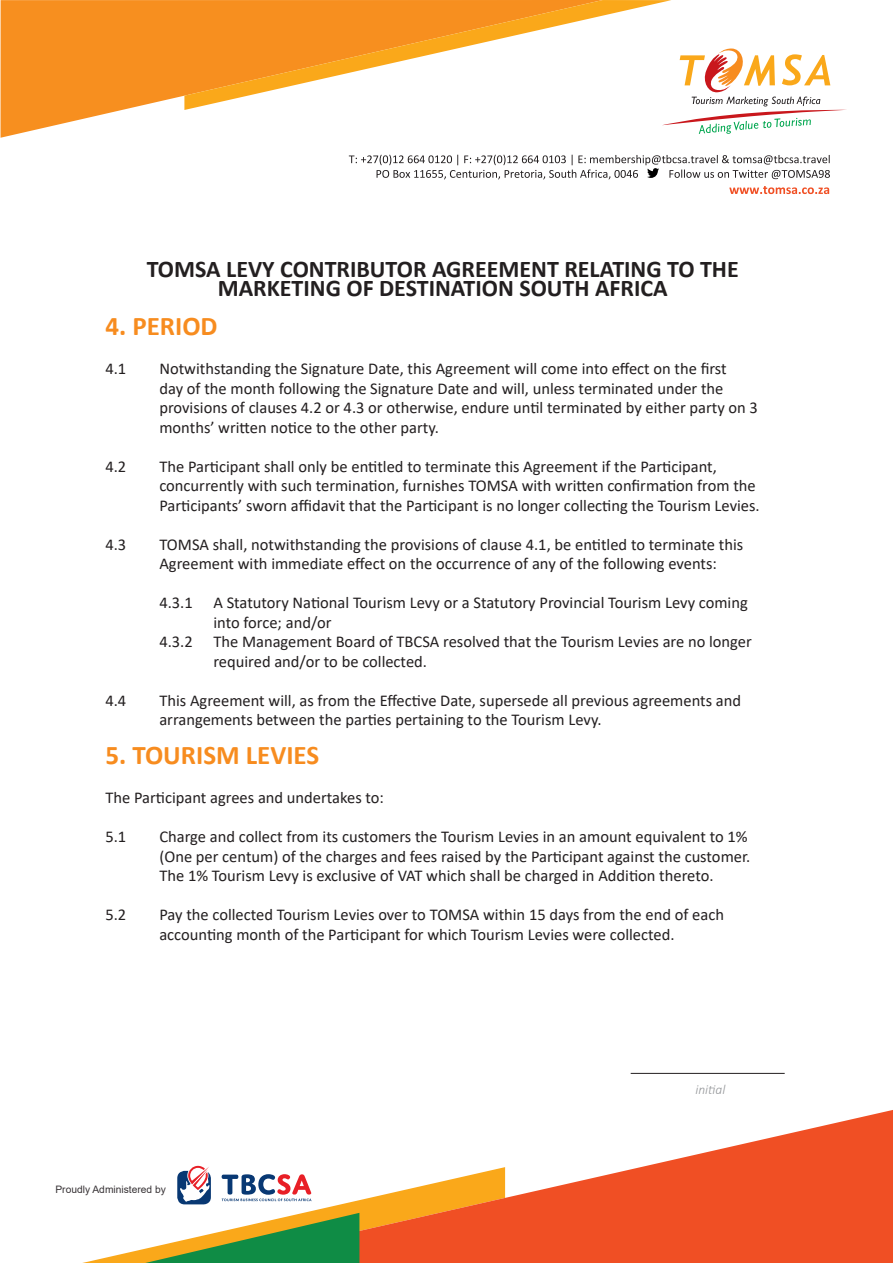
<style>
.page{position:relative;width:893px;height:1263px;background:#fff}
.page>*{position:absolute;margin:0;border:0;box-sizing:border-box;transform-origin:0 0}
.t1{font:700 27px "Calibri";color:#f78c1f}
.t2{font:700 24px/19.5px "Calibri";color:#231f20;text-align:center}
.t3{font:16.5px/19.5px "Calibri";color:#231f20}
.t4{font:italic 300 13.5px "Calibri";color:#939598}
.t5{font:10.2px "Arial";color:#383336}
</style>
<div class="page">
<svg style="left:729px;top:186px;width:100px;height:8px"></svg>
<svg style="left:662px;top:48px;width:185px;height:86px"></svg>
<svg style="left:505px;top:1110px;width:388px;height:153px;fill:#f04f24"></svg>
<svg style="left:1px;top:0;width:183px;height:138px;background:#f8a041"></svg>
<svg style="left:184px;top:0;width:487px;height:110px"></svg>
<svg style="left:82px;top:1166px;width:423px;height:97px"></svg>
<svg style="left:349px;top:155px;width:481px;height:24px"></svg>
<hr style="left:631px;top:1073px;width:154px;height:1px;background:#231f20">
<p class="t2" style="left:147px;top:259px;width:594px">TOMSA LEVY CONTRIBUTOR AGREEMENT RELATING TO THE<br>MARKETING OF DESTINATION SOUTH AFRICA</p>
<p class="t1" style="left:105px;top:307px;width:114px">4. PERIOD</p>
<p class="t3" style="left:105px;top:359px;width:22px">4.1</p>
<p class="t3" style="left:159px;top:359px;width:600px">Notwithstanding the Signature Date, this Agreement will come into effect on the first<br>day of the month following the Signature Date and will, unless terminated under the provisions of clauses 4.2 or 4.3 or otherwise, endure until terminated by either party on 3 months’ written notice to the other party.</p>
<p class="t3" style="left:105px;top:456px;width:22px">4.2</p>
<p class="t3" style="left:159px;top:456px;width:602px">The Participant shall only be entitled to terminate this Agreement if the Participant, concurrently with such termination, furnishes TOMSA with written confirmation from the<br>Participants’ sworn affidavit that the Participant is no longer collecting the Tourism Levies.</p>
<p class="t3" style="left:105px;top:534px;width:22px">4.3</p>
<p class="t3" style="left:159px;top:534px;width:585px">TOMSA shall, notwithstanding the provisions of clause 4.1, be entitled to terminate this<br>Agreement with immediate effect on the occurrence of any of the following events:</p>
<p class="t3" style="left:213px;top:593px;width:536px;text-indent:-54px">4.3.1 A Statutory National Tourism Levy or a Statutory Provincial Tourism Levy coming into force; and/or</p>
<p class="t3" style="left:213px;top:632px;width:540px;text-indent:-54px">4.3.2 The Management Board of TBCSA resolved that the Tourism Levies are no longer required and/or to be collected.</p>
<p class="t3" style="left:105px;top:690px;width:22px">4.4</p>
<p class="t3" style="left:159px;top:690px;width:583px">This Agreement will, as from the Effective Date, supersede all previous agreements and arrangements between the parties pertaining to the Tourism Levy.</p>
<p class="t1" style="left:105px;top:736px;width:215px">5. TOURISM LEVIES</p>
<p class="t3" style="left:105px;top:788px;width:280px">The Participant agrees and undertakes to:</p>
<p class="t3" style="left:105px;top:827px;width:22px">5.1</p>
<p class="t3" style="left:159px;top:827px;width:592px">Charge and collect from its customers the Tourism Levies in an amount equivalent to 1% (One per centum) of the charges and fees raised by the Participant against the customer.</p>
<p class="t3" style="left:159px;top:866px;width:556px">The 1% Tourism Levy is exclusive of VAT which shall be charged in Addition thereto.</p>
<p class="t3" style="left:105px;top:905px;width:22px">5.2</p>
<p class="t3" style="left:159px;top:905px;width:566px">Pay the collected Tourism Levies over to TOMSA within 15 days from the end of each accounting month of the Participant for which Tourism Levies were collected.</p>
<p class="t5" style="left:55px;top:1182px;width:112px">Proudly Administered by</p>
<p class="t4" style="left:695px;top:1081px;width:31px">initial</p>
</div>
